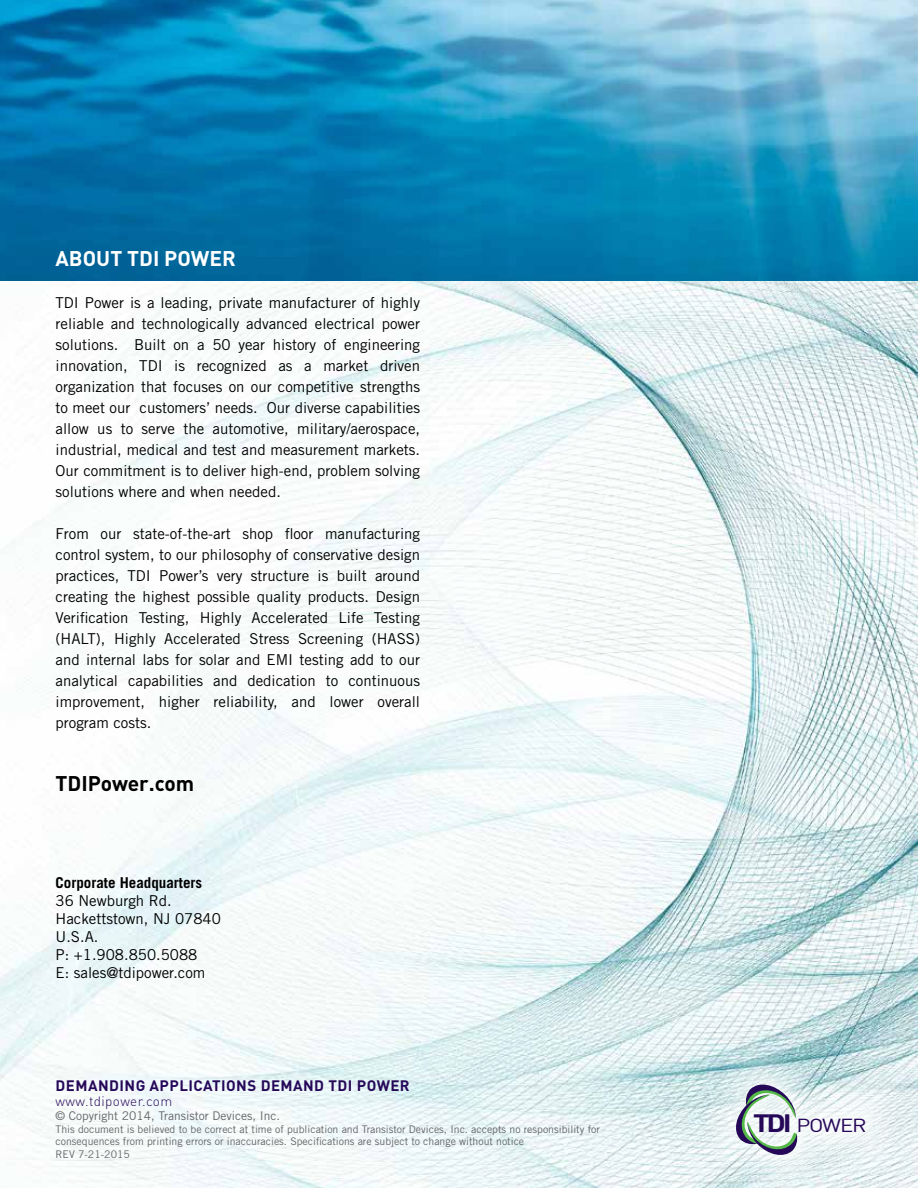
<style>
.page{position:relative;width:918px;height:1188px;background:#fff}
.page>*{position:absolute;margin:0;border:0;box-sizing:border-box;transform-origin:0 0}
.t1{font:700 21px "DIN";color:#fff}
.t2{font:700 21px "DIN";color:#000}
.t3{font:18.6px "DIN";letter-spacing:-.06em;color:#260859;scale:1.19 1}
.t4{font:15px/21px "Trade Gothic LT Std";color:#000;text-align:justify}
.t5{font:700 15px "DIN";letter-spacing:.03em;color:#260859}
.t6{font:700 15px "Trade Gothic LT Std";color:#000}
.t7{font:300 13.5px "DIN";letter-spacing:.03em;color:#260859}
.t8{font:12px "Trade Gothic LT Std";color:#636466}
.t9{font:10.5px/12.6px "Trade Gothic LT Std";color:#636466}
.s1{font-weight:700;font-size:24.9px}
</style>
<div class="page">
<img style="left:0;top:281px;width:918px;height:907px">
<svg style="left:703px;top:1051px;width:196px;height:137px"></svg>
<svg style="left:732px;top:1081px;width:66px;height:77px"></svg>
<img style="left:0;top:0;width:918px;height:281px">
<h1 class="t1" style="left:56px;top:244px;width:182px">ABOUT TDI POWER</h1>
<p class="t4" style="left:56px;top:292px;width:366px">TDI Power is a leading, private manufacturer of highly reliable and technologically advanced electrical power solutions. Built on a 50 year history of engineering innovation, TDI is recognized as a market driven organization that focuses on our competitive strengths to meet our customers’ needs. Our diverse capabilities allow us to serve the automotive, military/aerospace, industrial, medical and test and measurement markets.<br>Our commitment is to deliver high-end, problem solving solutions where and when needed.</p>
<p class="t4" style="left:56px;top:523px;width:366px">From our state-of-the-art shop floor manufacturing control system, to our philosophy of conservative design practices, TDI Power’s very structure is built around creating the highest possible quality products. Design Verification Testing, Highly Accelerated Life Testing (HALT), Highly Accelerated Stress Screening (HASS) and internal labs for solar and EMI testing add to our analytical capabilities and dedication to continuous improvement, higher reliability, and lower overall program costs.</p>
<h1 class="t2" style="left:56px;top:769px;width:140px">TDIPower.com</h1>
<p class="t6" style="left:56px;top:873px;width:148px">Corporate Headquarters</p>
<p class="t4" style="left:56px;top:891px;width:167px;line-height:18px;text-align:left">36 Newburgh Rd.<br>Hackettstown, NJ 07840<br>U.S.A.<br>P: +1.908.850.5088<br>E: sales@tdipower.com</p>
<p class="t5" style="left:56px;top:1076px;width:356px">DEMANDING APPLICATIONS DEMAND TDI POWER</p>
<p class="t7" style="left:56px;top:1092px;width:118px">www.tdipower.com</p>
<p class="t8" style="left:56px;top:1109px;width:226px">© Copyright 2014, Transistor Devices, Inc.</p>
<p class="t9" style="left:56px;top:1123px;width:546px">This document is believed to be correct at time of publication and Transistor Devices, Inc. accepts no responsibility for consequences from printing errors or inaccuracies. Specifications are subject to change without notice<br>REV 7-21-2015</p>
<p class="t3" style="left:753px;top:1114px;width:97px"><span class="s1">TDI</span> POWER</p>
</div>
